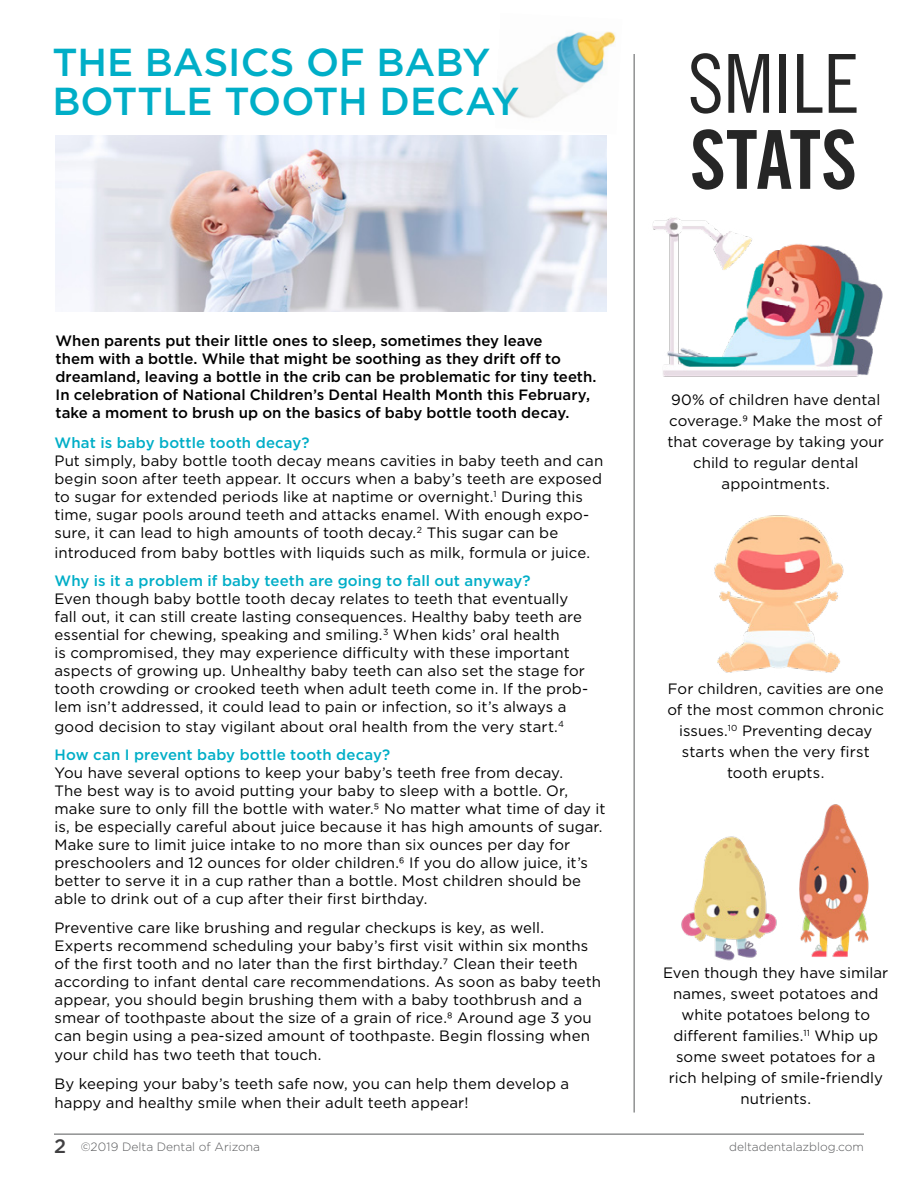
<style>
.page{position:relative;width:918px;height:1188px;background:#fff}
.page>*{position:absolute;margin:0;border:0;box-sizing:border-box;transform-origin:0 0}
.t1{font:81.45px "Trade Gothic LT Std Cn 18";color:#262626}
.t2{font:81.45px "Trade Gothic LT Std Bd Cn 20";letter-spacing:-.01em;color:#262626}
.t3{font:500 39px/39px "Gotham";color:#00aec7}
.t4{font:15px/18px "Gotham";letter-spacing:.005em;color:#000}
.t5{font:500 15px/18px "Gotham";color:#000}
.t6{font:500 15px "Gotham";letter-spacing:.01em;color:#00aec7}
.t7{font:300 12px "Gotham";color:#58595b}
.s1{font-weight:500;color:#00aec7}
.s2{font-weight:500;font-size:19.5px;color:#414042}
</style>
<div class="page">
<img style="left:502px;top:31px;width:114px;height:87px">
<hr style="left:634px;top:54px;width:1px;height:1059px;background:#58595b">
<img style="left:714px;top:515px;width:130px;height:158px">
<img style="left:652px;top:217px;width:231px;height:160px">
<img style="left:56px;top:136px;width:550px;height:176px">
<img style="left:681px;top:804px;width:188px;height:157px">
<hr style="left:54px;top:1134px;width:810px;height:1px;background:#58595b">
<h2 class="t3" style="left:52px;top:42px;width:469px">THE BASICS OF BABY<br>BOTTLE TOOTH DECAY</h2>
<h1 class="t1" style="left:688px;top:35px;width:173px">SMILE</h1>
<h1 class="t2" style="left:690px;top:110px;width:169px">STATS</h1>
<p class="t5" style="left:56px;top:331px;width:543px">When parents put their little ones to sleep, sometimes they leave<br>them with a bottle. While that might be soothing as they drift off to dreamland, leaving a bottle in the crib can be problematic for tiny teeth.<br>In celebration of National Children’s Dental Health Month this February, take a moment to brush up on the basics of baby bottle tooth decay.</p>
<p class="t4" style="left:667px;top:388px;width:218px;line-height:21px;text-align:center">90% of children have dental coverage.9 Make the most of that coverage by taking your child to regular dental appointments.</p>
<p class="t6" style="left:55px;top:433px;width:257px">What is baby bottle tooth decay?</p>
<p class="t4" style="left:55px;top:452px;width:550px">Put simply, baby bottle tooth decay means cavities in baby teeth and can begin soon after teeth appear. It occurs when a baby’s teeth are exposed to sugar for extended periods like at naptime or overnight.<sup>1</sup> During this time, sugar pools around teeth and attacks enamel. With enough expo&shy;sure, it can lead to high amounts of tooth decay.<sup>2</sup> This sugar can be</p>
<p class="t4" style="left:55px;top:543px;width:537px">introduced from baby bottles with liquids such as milk, formula or juice.</p>
<p class="t6" style="left:55px;top:571px;width:478px">Why is it a problem if baby teeth are going to fall out anyway?</p>
<p class="t4" style="left:55px;top:590px;width:535px">Even though baby bottle tooth decay relates to teeth that eventually fall out, it can still create lasting consequences. Healthy baby teeth are essential for chewing, speaking and smiling.<sup>3</sup> When kids’ oral health<br>is compromised, they may experience difficulty with these important aspects of growing up. Unhealthy baby teeth can also set the stage for tooth crowding or crooked teeth when adult teeth come in. If the prob&shy;lem isn’t addressed, it could lead to pain or infection, so it’s always a</p>
<p class="t4" style="left:55px;top:712px;width:511px;line-height:28.5px">good decision to stay vigilant about oral health from the very start.<sup>4<br></sup><span class="s1">How can I prevent baby bottle tooth decay?</span></p>
<p class="t4" style="left:55px;top:764px;width:553px">You have several options to keep your baby’s teeth free from decay.<br>The best way is to avoid putting your baby to sleep with a bottle. Or, make sure to only fill the bottle with water.5 No matter what time of day it is, be especially careful about juice because it has high amounts of sugar.<br>Make sure to limit juice intake to no more than six ounces per day for preschoolers and 12 ounces for older children.6 If you do allow juice, it’s better to serve it in a cup rather than a bottle. Most children should be able to drink out of a cup after their first birthday.</p>
<p class="t4" style="left:55px;top:918px;width:548px">Preventive care like brushing and regular checkups is key, as well.<br>Experts recommend scheduling your baby’s first visit within six months of the first tooth and no later than the first birthday.7 Clean their teeth according to infant dental care recommendations. As soon as baby teeth appear, you should begin brushing them with a baby toothbrush and a smear of toothpaste about the size of a grain of rice.8 Around age 3 you can begin using a pea-sized amount of toothpaste. Begin flossing when</p>
<p class="t4" style="left:55px;top:1040px;width:516px;line-height:28.5px">your child has two teeth that touch.<br>By keeping your baby’s teeth safe now, you can help them develop a</p>
<p class="t4" style="left:55px;top:1094px;width:415px">happy and healthy smile when their adult teeth appear!</p>
<p class="t7" style="left:54px;top:1140px;width:208px"><span class="s2">2</span> ©2019 Delta Dental of Arizona</p>
<p class="t7" style="left:729px;top:1140px;width:136px">deltadentalazblog.com</p>
<p class="t4" style="left:667px;top:677px;width:218px;line-height:21px;text-align:center">For children, cavities are one of the most common chronic issues.<sup>10</sup> Preventing decay starts when the very first tooth erupts.</p>
<p class="t4" style="left:663px;top:962px;width:226px;line-height:21px;text-align:center">Even though they have similar names, sweet potatoes and white potatoes belong to different families.<sup>11</sup> Whip up some sweet potatoes for a rich helping of smile-friendly nutrients.</p>
</div>
